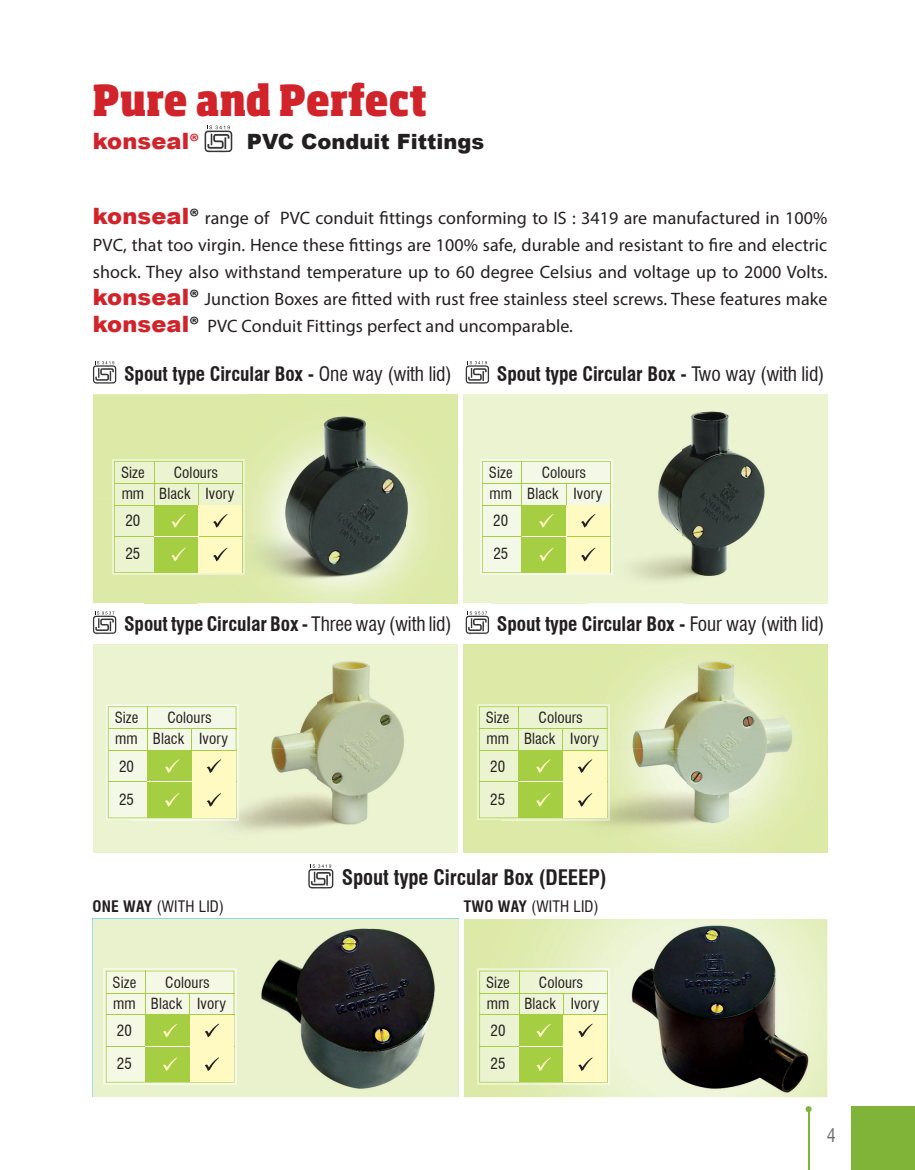
<style>
.page{position:relative;width:915px;height:1170px;background:#fff}
.page>*{position:absolute;margin:0;border:0;box-sizing:border-box;transform-origin:0 0}
.t1{font:800 condensed 42px "Soho Std";letter-spacing:.005em;color:#d1232a}
.t2{font:900 22.5px "Arial";letter-spacing:.005em;color:#d1232a}
.t3{font:900 21px "Arial";color:#231f20}
.t4{font:700 condensed 20.85px "Swiss 721 BT";letter-spacing:-.005em;color:#231f20}
.t5{font:700 condensed 19.5px "Swiss 721 BT";letter-spacing:-.005em;color:#231f20}
.t6{font:18px/27px "Myriad Pro";letter-spacing:.005em;color:#231f20;text-align:justify}
.t7{font:condensed 18px "Swiss 721 BT";color:#6c6d70}
.t8{font:condensed 15.45px "Swiss 721 BT";letter-spacing:.01em;color:#231f20}
.t9{font:condensed 15px/21px "Swiss 721 BT";letter-spacing:.005em;color:#231f20}
.s1{font-family:"Myriad Pro";font-weight:700}
.s2{font-family:"Arial";font-weight:900;font-size:22.5px;color:#d1232a}
.s3{font-weight:700;font-size:22.5px}
.s4{font-weight:400}
.s5{font-weight:700}
</style>
<div class="page">
<img style="left:93px;top:394px;width:312px;height:104px">
<img style="left:405px;top:394px;width:52px;height:209px">
<img style="left:197px;top:498px;width:208px;height:105px">
<svg style="left:204px;top:125px;width:28px;height:27px"></svg>
<div style="left:93px;top:644px;width:364px;height:208px;background:#ebf3d1"></div>
<img style="left:225px;top:661px;width:179px;height:170px">
<img style="left:132px;top:820px;width:93px;height:1px">
<div style="left:462px;top:644px;width:365px;height:208px;background:#dde9a7"></div>
<img style="left:594px;top:652px;width:211px;height:200px">
<img style="left:501px;top:820px;width:93px;height:1px">
<div style="left:462px;top:394px;width:365px;height:209px;background:#ebf3d1"></div>
<img style="left:586px;top:411px;width:179px;height:170px">
<img style="left:490px;top:574px;width:96px;height:1px">
<svg style="left:93px;top:361px;width:23px;height:22px"></svg>
<svg style="left:465px;top:361px;width:24px;height:22px"></svg>
<svg style="left:93px;top:611px;width:23px;height:23px"></svg>
<svg style="left:465px;top:611px;width:24px;height:23px"></svg>
<img style="left:112px;top:459px;width:132px;height:115px">
<svg style="left:114px;top:461px;width:129px;height:112px;background:#dceaa9"></svg>
<hr style="left:154px;top:536px;width:44px;height:1px;background:#fff">
<div style="left:480px;top:459px;width:10px;height:115px;background:#f4f8e6"></div>
<img style="left:490px;top:459px;width:122px;height:115px">
<svg style="left:482px;top:461px;width:128px;height:112px;background:#e2edb5"></svg>
<hr style="left:521px;top:536px;width:45px;height:1px;background:#fff">
<div style="left:106px;top:704px;width:26px;height:116px;background:linear-gradient(to right,#deecb9,#deecb9)"></div>
<img style="left:132px;top:704px;width:106px;height:116px">
<svg style="left:108px;top:706px;width:128px;height:112px;background:#e2edb6"></svg>
<hr style="left:147px;top:781px;width:45px;height:1px;background:#fff">
<div style="left:477px;top:704px;width:24px;height:116px;background:#ebf3d0"></div>
<img style="left:501px;top:704px;width:108px;height:116px">
<svg style="left:479px;top:706px;width:128px;height:112px"></svg>
<hr style="left:518px;top:781px;width:45px;height:1px;background:#fff">
<div style="left:850px;top:1106px;width:64px;height:63px;background:#7fb438"></div>
<hr style="left:807px;top:1109px;width:2px;height:60px;background:#7fb438">
<svg style="left:805px;top:1106px;width:6px;height:6px"></svg>
<img style="left:92px;top:918px;width:366px;height:179px">
<img style="left:464px;top:919px;width:363px;height:178px">
<img style="left:104px;top:968px;width:132px;height:116px">
<svg style="left:106px;top:970px;width:128px;height:112px;background:#e2edb5"></svg>
<hr style="left:145px;top:1045px;width:45px;height:1px;background:#fff">
<img style="left:477px;top:968px;width:132px;height:116px">
<svg style="left:479px;top:970px;width:128px;height:112px;background:#dfebaf"></svg>
<hr style="left:518px;top:1045px;width:45px;height:1px;background:#fff">
<svg style="left:308px;top:864px;width:25px;height:24px"></svg>
<h1 class="t1" style="left:93px;top:73px;width:335px">Pure and Perfect</h1>
<p class="t2" style="left:93px;top:124px;width:108px">konseal<span class="s1">®</span></p>
<p class="t3" style="left:247px;top:126px;width:239px">PVC Conduit Fittings</p>
<p class="t6" style="left:93px;top:204px;width:735px"><span class="s2">konseal</span><span class="s3">®</span> range of PVC conduit fittings conforming to IS : 3419 are manufactured in 100% PVC, that too virgin. Hence these fittings are 100% safe, durable and resistant to fire and electric shock. They also withstand temperature up to 60 degree Celsius and voltage up to 2000 Volts. <span class="s2">konseal</span><span class="s3">®</span> Junction Boxes are fitted with rust free stainless steel screws. These features make <span class="s2">konseal</span><span class="s3">®</span> PVC Conduit Fittings perfect and uncomparable.</p>
<p class="t5" style="left:124px;top:362px;width:329px">Spout type Circular Box - <span class="s4">One way (with lid)</span></p>
<p class="t5" style="left:496px;top:362px;width:329px">Spout type Circular Box - <span class="s4">Two way (with lid)</span></p>
<p class="t9" style="left:121px;top:462px;width:25px">Size</p>
<p class="t9" style="left:122px;top:462px;width:114px;text-indent:52px">Colours mm Black Ivory</p>
<p class="t9" style="left:125px;top:510px;width:17px">20</p>
<p class="t9" style="left:125px;top:543px;width:17px">25</p>
<p class="t9" style="left:489px;top:462px;width:25px">Size</p>
<p class="t9" style="left:489px;top:462px;width:114px;text-indent:52px">Colours mm Black Ivory</p>
<p class="t9" style="left:493px;top:510px;width:17px">20</p>
<p class="t9" style="left:493px;top:543px;width:17px">25</p>
<p class="t5" style="left:124px;top:612px;width:329px">Spout type Circular Box - <span class="s4">Three way (with lid)</span></p>
<p class="t5" style="left:496px;top:612px;width:329px">Spout type Circular Box - <span class="s4">Four way (with lid)</span></p>
<p class="t9" style="left:115px;top:707px;width:25px">Size</p>
<p class="t9" style="left:115px;top:707px;width:114px;text-indent:52px">Colours mm Black Ivory</p>
<p class="t9" style="left:119px;top:755px;width:17px">20</p>
<p class="t9" style="left:119px;top:788px;width:17px">25</p>
<p class="t9" style="left:485px;top:707px;width:25px">Size</p>
<p class="t9" style="left:486px;top:707px;width:114px;text-indent:52px">Colours mm Black Ivory</p>
<p class="t9" style="left:490px;top:755px;width:17px">20</p>
<p class="t9" style="left:490px;top:788px;width:17px">25</p>
<p class="t4" style="left:341px;top:865px;width:266px">Spout type Circular Box (DEEEP)</p>
<p class="t8" style="left:92px;top:896px;width:133px"><span class="s5">ONE WAY</span> (WITH LID)</p>
<p class="t8" style="left:464px;top:896px;width:136px"><span class="s5">TWO WAY</span> (WITH LID)</p>
<p class="t9" style="left:113px;top:971px;width:25px">Size</p>
<p class="t9" style="left:113px;top:971px;width:114px;text-indent:52px">Colours mm Black Ivory</p>
<p class="t9" style="left:117px;top:1013px;width:17px;line-height:33px">20<br>25</p>
<p class="t9" style="left:486px;top:971px;width:25px">Size</p>
<p class="t9" style="left:486px;top:971px;width:114px;text-indent:52px">Colours mm Black Ivory</p>
<p class="t9" style="left:490px;top:1013px;width:17px;line-height:33px">20<br>25</p>
<p class="t7" style="left:826px;top:1124px;width:10px">4</p>
</div>
